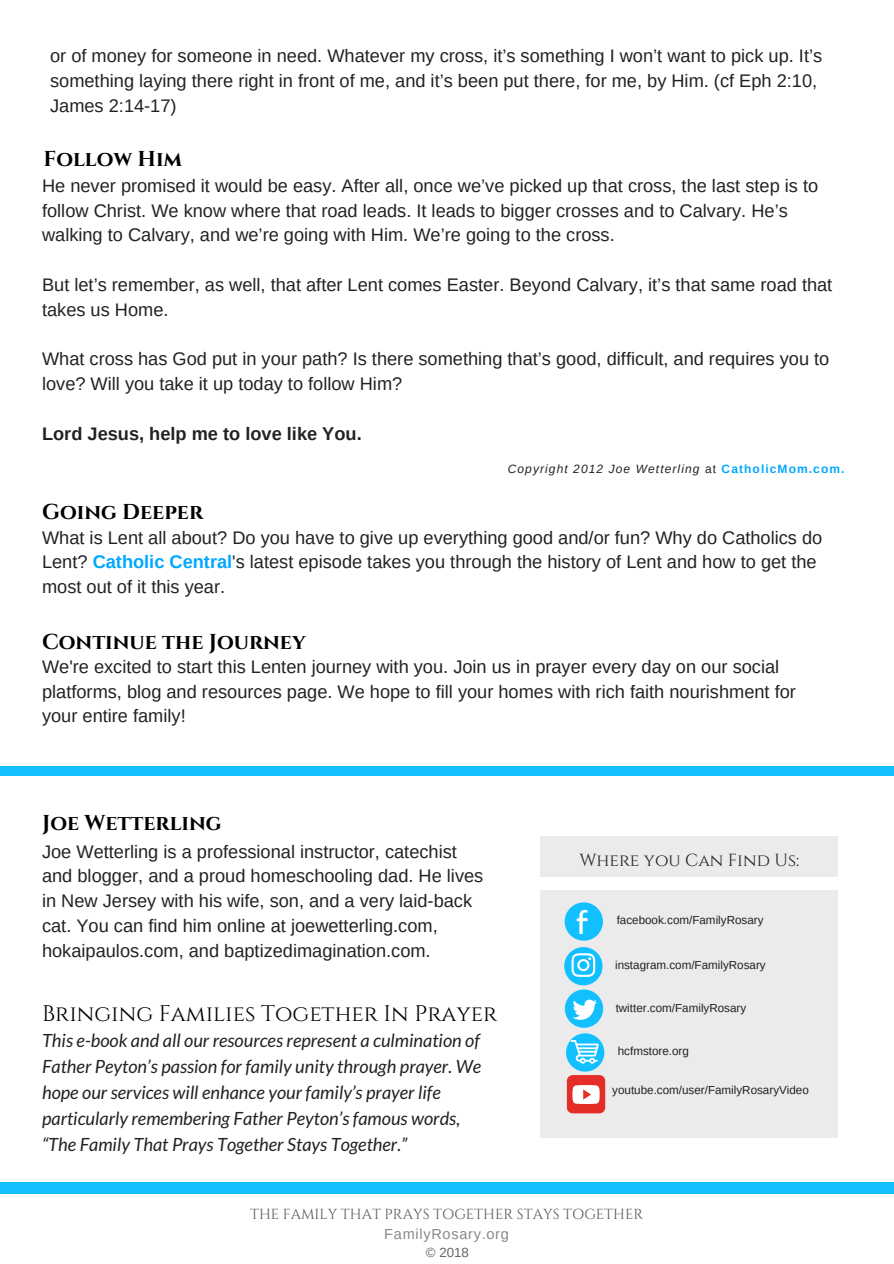
<style>
.page{position:relative;width:894px;height:1264px;background:#fff}
.page>*{position:absolute;margin:0;border:0;box-sizing:border-box;transform-origin:0 0}
.t1{font:32.85px "Kollektif";color:#fff}
.t2{font:22.5px "Cinzel";color:#000}
.t3{font:700 21.45px "Cinzel";color:#000}
.t4{font:18.15px/24.8px "Arimo";color:#222}
.t5{font:italic 18.15px/26px "Lato";color:#222}
.t6{font:700 18.15px "Arimo";color:#222}
.t7{font:17.4px "Cinzel";color:#222}
.t8{font:14.55px "Cinzel";color:#5b5657}
.t9{font:14.55px "Arimo";letter-spacing:.05em;color:#878787}
.t10{font:13.2px "Arimo";color:#666}
.t11{font:italic 12px "Arimo";letter-spacing:.09em;color:#222}
.t12{font:11.7px "Arimo";color:#222}
.s1{font-style:normal}
.s2{font-weight:700;font-style:normal;color:#00a8ff}
.s3{font-weight:700;color:#00a8ff}
</style>
<div class="page">
<div style="left:0;top:1182px;width:893px;height:11px;background:#13c0ff"></div>
<div style="left:0;top:766px;width:893px;height:9px;background:#13c0ff"></div>
<div style="left:540px;top:836px;width:297px;height:302px;background:#ebebeb"></div>
<svg style="left:564px;top:902px;width:38px;height:38px"></svg>
<svg style="left:564px;top:947px;width:39px;height:80px"></svg>
<svg style="left:566px;top:1033px;width:38px;height:38px"></svg>
<div style="left:566px;top:1075px;width:39px;height:38px;background:#e52d27;border-radius:6px"></div>
<svg style="left:572px;top:1085px;width:27px;height:18px"></svg>
<div style="left:535px;top:877px;width:327px;height:12px;background:#fff"></div>
<p class="t4" style="left:50px;top:43px;width:773px">or of money for someone in need. Whatever my cross, it’s something I won’t want to pick up. It’s something laying there right in front of me, and it’s been put there, for me, by Him. (cf Eph 2:10,<br>James 2:14-17)</p>
<p class="t3" style="left:43px;top:145px;width:140px">Follow Him</p>
<p class="t4" style="left:42px;top:173px;width:777px">He never promised it would be easy. After all, once we’ve picked up that cross, the last step is to follow Christ. We know where that road leads. It leads to bigger crosses and to Calvary. He’s walking to Calvary, and we’re going with Him. We’re going to the cross.</p>
<p class="t4" style="left:42px;top:272px;width:791px">But let’s remember, as well, that after Lent comes Easter. Beyond Calvary, it’s that same road that takes us Home.</p>
<p class="t4" style="left:42px;top:346px;width:788px">What cross has God put in your path? Is there something that’s good, difficult, and requires you to love? Will you take it up today to follow Him?</p>
<p class="t6" style="left:42px;top:423px;width:321px">Lord Jesus, help me to love like You.</p>
<p class="t11" style="left:507px;top:462px;width:338px">Copyright 2012 Joe Wetterling <span class="s1">at</span> <span class="s2">CatholicMom.com.</span></p>
<p class="t3" style="left:42px;top:498px;width:163px">Going Deeper</p>
<p class="t4" style="left:42px;top:525px;width:781px">What is Lent all about? Do you have to give up everything good and/or fun? Why do Catholics do<br>Lent? <span class="s3">Catholic Central</span>'s latest episode takes you through the history of Lent and how to get the most out of it this year.</p>
<p class="t3" style="left:42px;top:628px;width:265px">Continue the Journey</p>
<p class="t4" style="left:42px;top:654px;width:755px">We're excited to start this Lenten journey with you. Join us in prayer every day on our social platforms, blog and resources page. We hope to fill your homes with rich faith nourishment for your entire family!</p>
<p class="t3" style="left:42px;top:809px;width:181px">Joe Wetterling</p>
<p class="t4" style="left:42px;top:838px;width:442px">Joe Wetterling is a professional instructor, catechist and blogger, and a proud homeschooling dad. He lives in New Jersey with his wife, son, and a very laid-back cat. You can find him online at joewetterling.com, hokaipaulos.com, and baptizedimagination.com.</p>
<p class="t2" style="left:42px;top:998px;width:456px">Bringing Families Together In Prayer</p>
<p class="t5" style="left:42px;top:1026px;width:440px">This e-book and all our resources represent a culmination of Father Peyton’s passion for family unity through prayer. We hope our services will enhance your family’s prayer life particularly remembering Father Peyton’s famous words, “The Family That Prays Together Stays Together.”</p>
<p class="t7" style="left:579px;top:849px;width:221px">Where you Can Find Us:</p>
<h1 class="t1" style="left:575px;top:907px;width:14px">f</h1>
<p class="t12" style="left:616px;top:913px;width:148px">facebook.com/FamilyRosary</p>
<p class="t12" style="left:615px;top:958px;width:152px">instagram.com/FamilyRosary</p>
<p class="t12" style="left:615px;top:1001px;width:132px">twitter.com/FamilyRosary</p>
<p class="t12" style="left:617px;top:1044px;width:73px">hcfmstore.org</p>
<p class="t12" style="left:612px;top:1083px;width:198px">youtube.com/user/FamilyRosaryVideo</p>
<p class="t8" style="left:250px;top:1204px;width:394px">THE FAMILY THAT PRAYS TOGETHER STAYS TOGETHER</p>
<p class="t9" style="left:384px;top:1225px;width:126px">FamilyRosary.org</p>
<p class="t10" style="left:426px;top:1244px;width:44px">© 2018</p>
</div>
